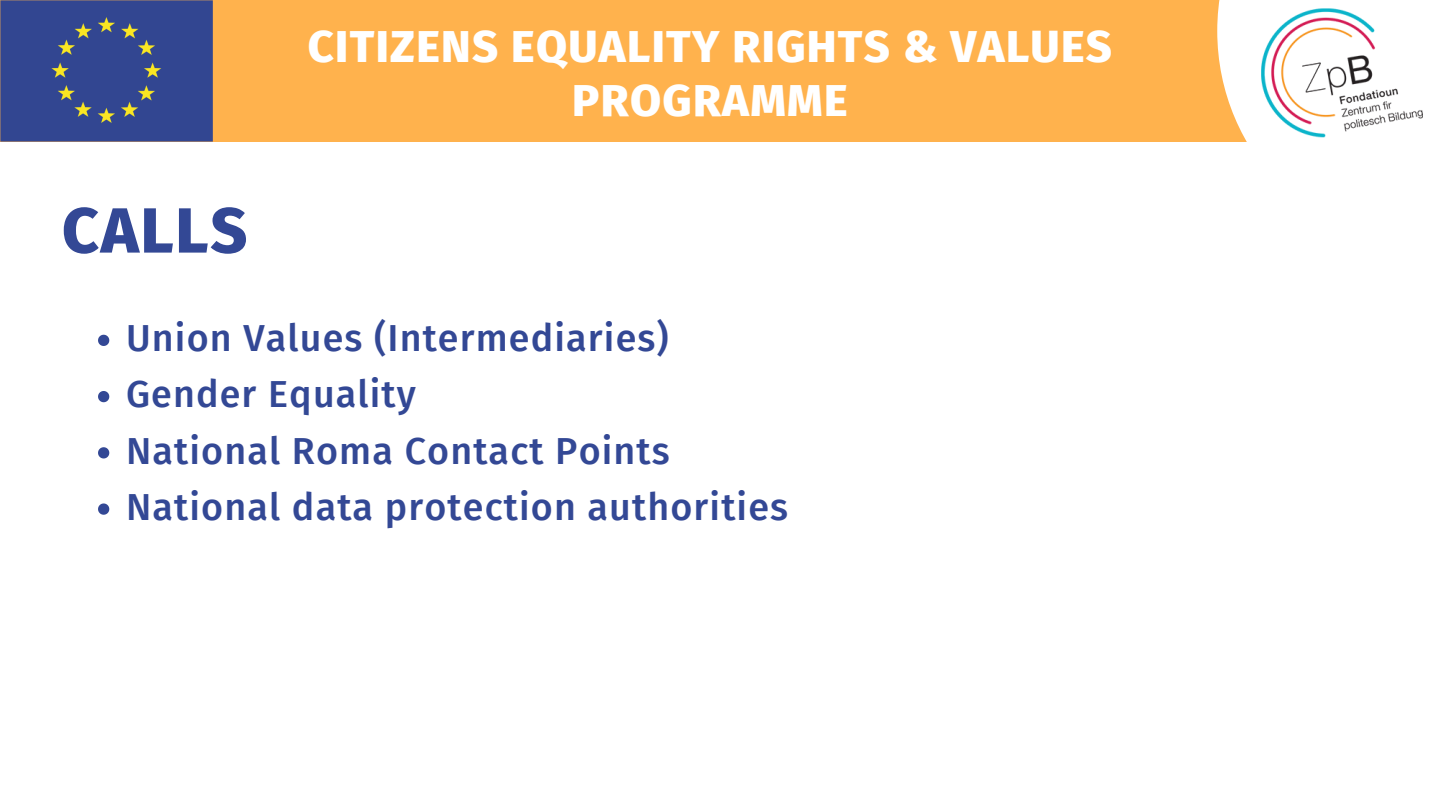
<style>
.page{position:relative;width:1440px;height:810px;background:#fff}
.page>*{position:absolute;margin:0;border:0;box-sizing:border-box;transform-origin:0 0}
.t1{font:800 63.7px "Fira Sans";letter-spacing:.03em;color:#334895}
.t2{font:800 45px/53.9px "Fira Sans";letter-spacing:.03em;color:#fff;text-align:center}
.t3{font:500 37.7px "Fira Sans";letter-spacing:.03em;color:#334895}
</style>
<div class="page">
<div style="left:0;top:0;width:1440px;height:142px;background:#ffb24d"></div>
<img style="left:0;top:0;width:213px;height:142px">
<div style="left:1217px;top:0;width:223px;height:254px;background:#fff"></div>
<img style="left:1261px;top:8px;width:162px;height:130px">
<svg style="left:98px;top:335px;width:11px;height:11px"></svg>
<svg style="left:98px;top:391px;width:11px;height:11px"></svg>
<svg style="left:98px;top:447px;width:11px;height:11px"></svg>
<svg style="left:98px;top:503px;width:11px;height:12px"></svg>
<h1 class="t1" style="left:62px;top:193px;width:187px">CALLS</h1>
<p class="t2" style="left:308px;top:20px;width:806px">CITIZENS EQUALITY RIGHTS &amp; VALUES<br>PROGRAMME</p>
<p class="t3" style="left:126px;top:316px;width:544px">Union Values (Intermediaries)</p>
<p class="t3" style="left:126px;top:372px;width:291px">Gender Equality</p>
<p class="t3" style="left:126px;top:428px;width:545px">National Roma Contact Points</p>
<p class="t3" style="left:126px;top:485px;width:664px">National data protection authorities</p>
</div>
